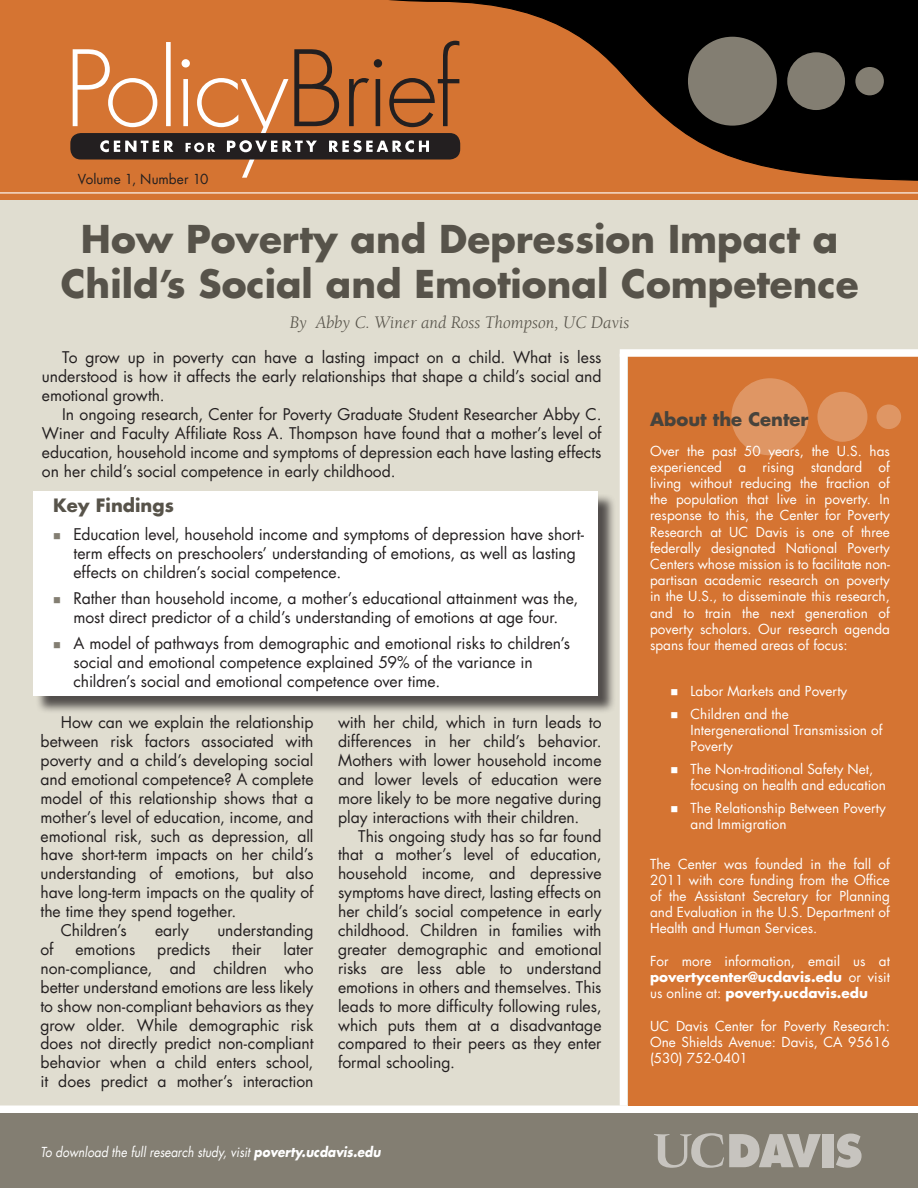
<style>
.page{position:relative;width:918px;height:1188px;background:#fff}
.page>*{position:absolute;margin:0;border:0;box-sizing:border-box;transform-origin:0 0}
.t1{font:700 37.5px/45px "Futura UC Davis";color:#57534a;text-align:center}
.t2{font:italic 18px "Berkeley UC Davis";color:#57534a}
.subhead{font:700 18px "Futura UC Davis";color:#47433c}
.body_text__no_indent{font:700 18px "Futura UC Davis";color:#57534a}
.body_text__no_indent-2{font:15.75px/18.9px "Futura UC Davis";color:#231f20;text-align:justify}
.body_text__indent{font:15.75px/18.9px "Futura UC Davis";color:#231f20}
.sidebar_futura_text{font:13.5px/16.2px "Futura UC Davis";color:#fff;text-align:justify}
.sidebar_futura_text-2{font:italic 13.5px "Futura UC Davis";color:#fff;scale:.89 1}
.body_text__no_indent-3{font:13.5px "Futura UC Davis";color:#231f20}
.s1{font-weight:700}
.s2{color:#837e72}
</style>
<div class="page">
<div style="left:0;top:200px;width:918px;height:906px;background:#e0ddd0"></div>
<div style="left:0;top:0;width:918px;height:200px;background:#d57432"></div>
<svg style="left:73px;top:42px;width:243px;height:136px"></svg>
<div style="left:0;top:1110px;width:918px;height:78px;background:#837e72"></div>
<svg style="left:836px;top:1134px;width:26px;height:34px"></svg>
<div style="left:822px;top:1134px;width:11px;height:33px;background:#c7c4bf"></div>
<svg style="left:654px;top:1133px;width:167px;height:35px"></svg>
<div style="left:0;top:1106px;width:918px;height:7px;background:#fff"></div>
<hr style="left:0;top:192px;width:918px;height:1px;background:#fff">
<svg style="left:316px;top:0;width:602px;height:181px"></svg>
<div style="left:688px;top:37px;width:89px;height:89px;background:#837e72;border-radius:50%"></div>
<div style="left:787px;top:52px;width:58px;height:58px;background:#837e72;border-radius:50%"></div>
<div style="left:855px;top:67px;width:29px;height:28px;background:#837e72;border-radius:50%"></div>
<div style="left:628px;top:350px;width:290px;height:756px;background:#d57432"></div>
<div style="left:731px;top:378px;width:77px;height:77px;background:#df9664;border-radius:50%"></div>
<div style="left:817px;top:392px;width:50px;height:50px;background:#df9664;border-radius:50%"></div>
<div style="left:876px;top:404px;width:25px;height:25px;background:#df9664;border-radius:50%"></div>
<div style="left:620px;top:349px;width:298px;height:8px;background:#fff"></div>
<div style="left:620px;top:354px;width:7px;height:752px;background:#fff"></div>
<div style="left:35px;top:494px;width:581px;height:220px;background:#231f20;opacity:.75"></div>
<div style="left:33px;top:491px;width:564px;height:204px;background:#fff"></div>
<p class="body_text__no_indent-3" style="left:78px;top:171px;width:132px">Volume 1, Number 10</p>
<p class="t1" style="left:61px;top:216px;width:799px">How Poverty and Depression Impact a<br>Child’s Social and Emotional Competence</p>
<p class="t2" style="left:290px;top:312px;width:341px">By Abby C. Winer and Ross Thompson, UC Davis</p>
<p class="body_text__no_indent-2" style="left:42px;top:348px;width:561px;text-indent:20px">To grow up in poverty can have a lasting impact on a child. What is less understood is how it affects the early relationships that shape a child’s social and emotional growth.</p>
<p class="body_text__no_indent-2" style="left:42px;top:405px;width:561px;text-indent:20px">In ongoing research, Center for Poverty Graduate Student Researcher Abby C.<br>Winer and Faculty Affiliate Ross A. Thompson have found that a mother’s level of education, household income and symptoms of depression each have lasting effects on her child’s social competence in early childhood.</p>
<p class="subhead" style="left:650px;top:407px;width:160px">About the Center</p>
<p class="sidebar_futura_text" style="left:650px;top:443px;width:241px">Over the past 50 years, the U.S. has experienced a rising standard of living without reducing the fraction of the population that live in poverty. In response to this, the Center for Poverty Research at UC Davis is one of three federally designated National Poverty Centers whose mission is to facilitate non&shy;partisan academic research on poverty in the U.S., to disseminate this research, and to train the next generation of poverty scholars. Our research agenda spans four themed areas of focus:</p>
<p class="sidebar_futura_text" style="left:670px;top:683px;width:178px">■ Labor Markets and Poverty</p>
<p class="sidebar_futura_text" style="left:691px;top:706px;width:193px;text-align:left;text-indent:-20px">■ Children and the<br>Intergenerational Transmission of<br>Poverty</p>
<p class="sidebar_futura_text" style="left:691px;top:761px;width:197px;text-indent:-20px">■ The Non-traditional Safety Net, focusing on health and education</p>
<p class="sidebar_futura_text" style="left:691px;top:800px;width:197px;text-indent:-20px">■ The Relationship Between Poverty and Immigration</p>
<p class="sidebar_futura_text" style="left:650px;top:856px;width:241px">The Center was founded in the fall of 2011 with core funding from the Office of the Assistant Secretary for Planning and Evaluation in the U.S. Department of Health and Human Services.</p>
<p class="sidebar_futura_text" style="left:650px;top:953px;width:241px">For more information, email us at <span class="s1">povertycenter@ucdavis.edu</span> or visit us online at: <span class="s1">poverty.ucdavis.edu</span></p>
<p class="sidebar_futura_text" style="left:650px;top:1018px;width:241px">UC Davis Center for Poverty Research:<br>One Shields Avenue: Davis, CA 95616 (530) 752-0401</p>
<p class="body_text__no_indent" style="left:53px;top:493px;width:122px">Key Findings</p>
<p class="body_text__indent" style="left:74px;top:525px;width:512px;text-indent:-20px"><span class="s2">■</span> Education level, household income and symptoms of depression have short&shy;term effects on preschoolers’ understanding of emotions, as well as lasting effects on children’s social competence.</p>
<p class="body_text__indent" style="left:53px;top:589px;width:527px;line-height:19.5px;text-align:center"><span class="s2">■</span> Rather than household income, a mother’s educational attainment was the, most direct predictor of a child’s understanding of emotions at age four.</p>
<p class="body_text__indent" style="left:74px;top:634px;width:498px;text-indent:-20px"><span class="s2">■</span> A model of pathways from demographic and emotional risks to children’s social and emotional competence explained 59% of the variance in children’s social and emotional competence over time.</p>
<p class="body_text__no_indent-2" style="left:40px;top:713px;width:275px;text-indent:20px">How can we explain the relationship between risk factors associated with poverty and a child’s developing social and emotional competence? A complete model of this relationship shows that a mother’s level of education, income, and emotional risk, such as depression, all have short-term impacts on her child’s understanding of emotions, but also have long-term impacts on the quality of the time they spend together.</p>
<p class="body_text__no_indent-2" style="left:61px;top:921px;width:67px">Children’s</p>
<p class="body_text__no_indent-2" style="left:155px;top:921px;width:36px">early</p>
<p class="body_text__no_indent-2" style="left:217px;top:921px;width:98px">understanding</p>
<p class="body_text__no_indent-2" style="left:40px;top:940px;width:15px">of</p>
<p class="body_text__no_indent-2" style="left:75px;top:940px;width:61px">emotions</p>
<p class="body_text__no_indent-2" style="left:157px;top:940px;width:55px">predicts</p>
<p class="body_text__no_indent-2" style="left:232px;top:940px;width:31px">their</p>
<p class="body_text__no_indent-2" style="left:338px;top:713px;width:265px">with her child, which in turn leads to differences in her child’s behavior.<br>Mothers with lower household income and lower levels of education were more likely to be more negative during play interactions with their children.</p>
<p class="body_text__no_indent-2" style="left:338px;top:826px;width:265px;text-indent:20px">This ongoing study has so far found that a mother’s level of education, household income, and depressive symptoms have direct, lasting effects on her child’s social competence in early childhood. Children in families with greater demographic and emotional risks are less able to understand emotions in others and themselves. This leads to more difficulty following rules, which puts them at a disadvantage compared to their peers as they enter formal schooling.</p>
<p class="body_text__no_indent-2" style="left:40px;top:940px;width:275px;text-indent:243px">later non-compliance, and children who better understand emotions are less likely to show non-compliant behaviors as they grow older. While demographic risk does not directly predict non-compliant behavior when a child enters school, it does predict a mother’s interaction</p>
<p class="sidebar_futura_text-2" style="left:41px;top:1143px;width:384px">To download the full research study, visit <span class="s1">poverty.ucdavis.edu</span></p>
</div>
